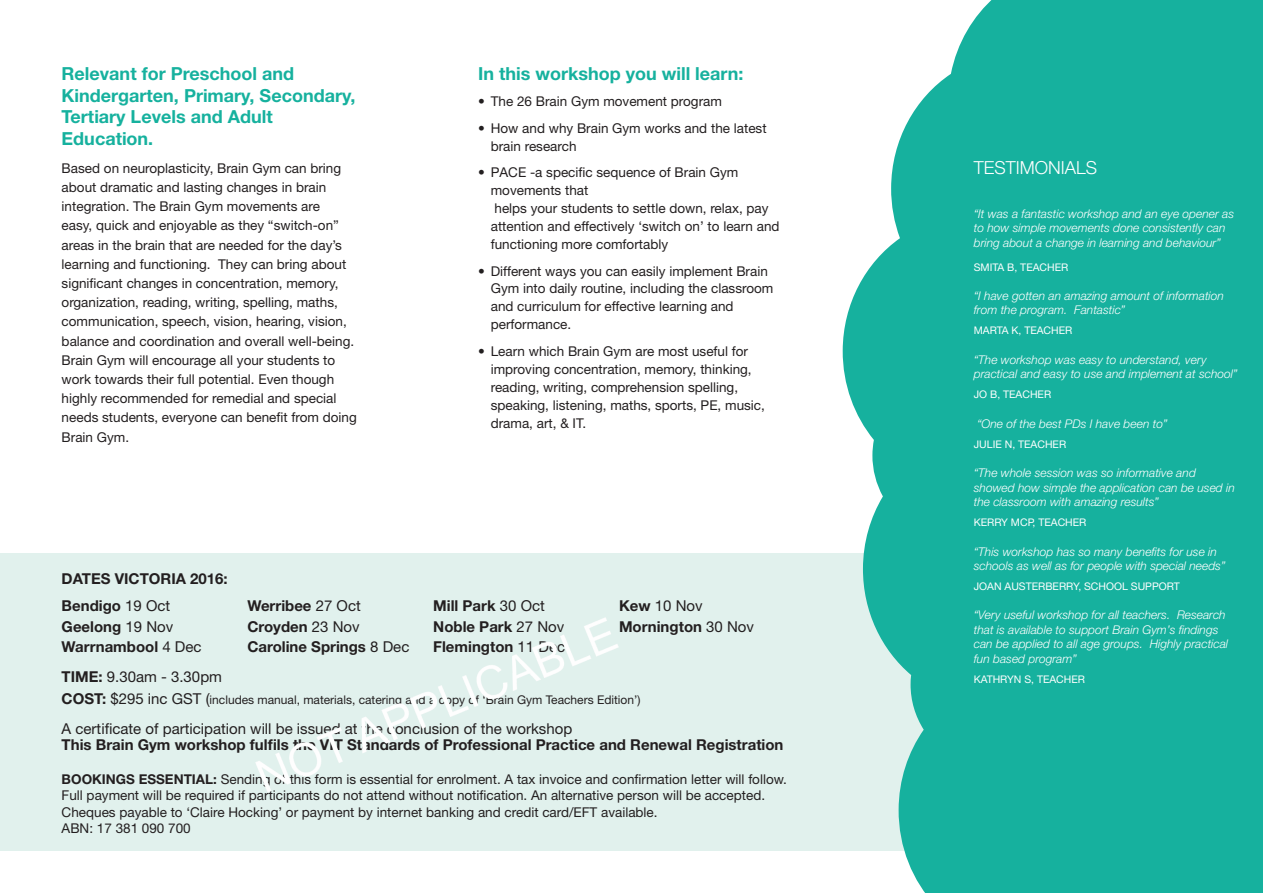
<style>
.page{position:relative;width:1263px;height:893px;background:#fff}
.page>*{position:absolute;margin:0;border:0;box-sizing:border-box;transform-origin:0 0}
.t1{font:700 18px/21.6px "Helvetica Neue";color:#16b19e}
.t2{font:300 18px "Helvetica Neue";color:#fff}
.t3{font:700 15px/26.7px "Helvetica Neue";color:#231f20}
.t4{font:15px "Helvetica Neue";color:#231f20}
.t5{font:13.5px/19.2px "Helvetica Neue";color:#231f20}
.t6{font:italic 300 12px/14.4px "Helvetica Neue";color:#fff}
.t7{font:12px "Helvetica Neue";color:#231f20}
.t8{font:10.5px "Helvetica Neue";color:#fff}
.s1{font-weight:400}
.s2{font-weight:700}
.s3{font-weight:700;font-size:15px}
.s4{font-size:15px}
</style>
<div class="page">
<div style="left:0;top:554px;width:952px;height:297px;background:#e1f1ed"></div>
<svg style="left:842px;top:0;width:421px;height:893px;background:#30b9a8"></svg>
<img style="left:255px;top:618px;width:363px;height:174px">
<h1 class="t1" style="left:62px;top:63px;width:295px">Relevant for Preschool and<br>Kindergarten, Primary, Secondary,<br>Tertiary Levels and Adult<br>Education.</h1>
<p class="t5" style="left:62px;top:158px;width:297px">Based on neuroplasticity, Brain Gym can bring about dramatic and lasting changes in brain integration. The Brain Gym movements are<br>easy, quick and enjoyable as they “switch-on” areas in the brain that are needed for the day’s learning and functioning. They can bring about significant changes in concentration, memory, organization, reading, writing, spelling, maths, communication, speech, vision, hearing, vision, balance and coordination and overall well-being.<br>Brain Gym will encourage all your students to work towards their full potential. Even though highly recommended for remedial and special needs students, everyone can benefit from doing Brain Gym.</p>
<h1 class="t1" style="left:478px;top:62px;width:267px">In this workshop you will learn:</h1>
<p class="t5" style="left:478px;top:91px;width:245px">• The 26 Brain Gym movement program</p>
<p class="t5" style="left:491px;top:119px;width:277px;line-height:18px;text-indent:-13px">• How and why Brain Gym works and the latest brain research</p>
<p class="t5" style="left:491px;top:163px;width:290px;line-height:18px;text-indent:-13px">• PACE -a specific sequence of Brain Gym movements that<br>helps your students to settle down, relax, pay attention and effectively ‘switch on’ to learn and functioning more comfortably</p>
<p class="t5" style="left:491px;top:261px;width:284px;line-height:18px;text-indent:-13px">• Different ways you can easily implement Brain Gym into daily routine, including the classroom and curriculum for effective learning and performance.</p>
<p class="t5" style="left:491px;top:342px;width:276px;line-height:18px;text-indent:-13px">• Learn which Brain Gym are most useful for improving concentration, memory, thinking, reading, writing, comprehension spelling, speaking, listening, maths, sports, PE, music, drama, art, &amp; IT.</p>
<p class="t3" style="left:62px;top:565px;width:168px">DATES VICTORIA 2016:<br>Bendigo <span class="s1">19 Oct</span></p>
<p class="t3" style="left:247px;top:592px;width:115px">Werribee <span class="s1">27 Oct</span></p>
<p class="t3" style="left:433px;top:592px;width:113px">Mill Park <span class="s1">30 Oct</span></p>
<p class="t4" style="left:619px;top:596px;width:85px"><span class="s2">Kew</span> 10 Nov</p>
<p class="t3" style="left:62px;top:612px;width:113px">Geelong <span class="s1">19 Nov</span></p>
<p class="t3" style="left:247px;top:612px;width:114px">Croyden <span class="s1">23 Nov</span></p>
<p class="t3" style="left:433px;top:612px;width:133px">Noble Park <span class="s1">27 Nov</span></p>
<p class="t3" style="left:619px;top:612px;width:136px">Mornington <span class="s1">30 Nov</span></p>
<p class="t3" style="left:62px;top:633px;width:141px">Warrnambool <span class="s1">4 Dec</span></p>
<p class="t3" style="left:247px;top:633px;width:163px">Caroline Springs <span class="s1">8 Dec</span></p>
<p class="t3" style="left:433px;top:633px;width:133px">Flemington <span class="s1">11 Dec</span></p>
<p class="t4" style="left:62px;top:668px;width:162px"><span class="s2">TIME:</span> 9.30am - 3.30pm</p>
<p class="t7" style="left:62px;top:693px;width:580px"><span class="s3">COST:</span> <span class="s4">$295 inc GST (</span>includes manual, materials, catering and a copy of ‘Brain Gym Teachers Edition’)</p>
<p class="t4" style="left:62px;top:719px;width:512px">A certificate of participation will be issued at the conclusion of the workshop</p>
<p class="t3" style="left:62px;top:731px;width:723px">This Brain Gym workshop fulfils the VIT Standards of Professional Practice and Renewal Registration</p>
<p class="t5" style="left:62px;top:770px;width:727px;line-height:16.5px"><span class="s2">BOOKINGS ESSENTIAL:</span> Sending of this form is essential for enrolment. A tax invoice and confirmation letter will follow.<br>Full payment will be required if participants do not attend without notification. An alternative person will be accepted.<br>Cheques payable to ‘Claire Hocking’ or payment by internet banking and credit card/EFT available.<br>ABN: 17 381 090 700</p>
<h1 class="t2" style="left:974px;top:157px;width:125px">TESTIMONIALS</h1>
<p class="t6" style="left:974px;top:206px;width:262px">“It was a fantastic workshop and an eye opener as to how simple movements done consistently can bring about a change in learning and behaviour”</p>
<p class="t8" style="left:974px;top:260px;width:96px">SMITA B, TEACHER</p>
<p class="t6" style="left:974px;top:288px;width:252px">“I have gotten an amazing amount of information from the program. Fantastic”</p>
<p class="t8" style="left:974px;top:324px;width:100px">MARTA K, TEACHER</p>
<p class="t6" style="left:974px;top:352px;width:265px">“The workshop was easy to understand, very practical and easy to use and implement at school”</p>
<p class="t8" style="left:974px;top:388px;width:79px">JO B, TEACHER</p>
<p class="t6" style="left:977px;top:416px;width:192px">“One of the best PDs I have been to”</p>
<p class="t8" style="left:974px;top:438px;width:94px">JULIE N, TEACHER</p>
<p class="t6" style="left:974px;top:466px;width:262px">“The whole session was so informative and showed how simple the application can be used in the classroom with amazing results”</p>
<p class="t8" style="left:974px;top:516px;width:114px">KERRY MCP, TEACHER</p>
<p class="t6" style="left:974px;top:544px;width:253px">“This workshop has so many benefits for use in schools as well as for people with special needs”</p>
<p class="t8" style="left:974px;top:580px;width:208px">JOAN AUSTERBERRY, SCHOOL SUPPORT</p>
<p class="t6" style="left:974px;top:608px;width:256px">“Very useful workshop for all teachers. Research that is available to support Brain Gym’s findings can be applied to all age groups. Highly practical fun based program”</p>
<p class="t8" style="left:974px;top:673px;width:113px">KATHRYN S, TEACHER</p>
</div>
